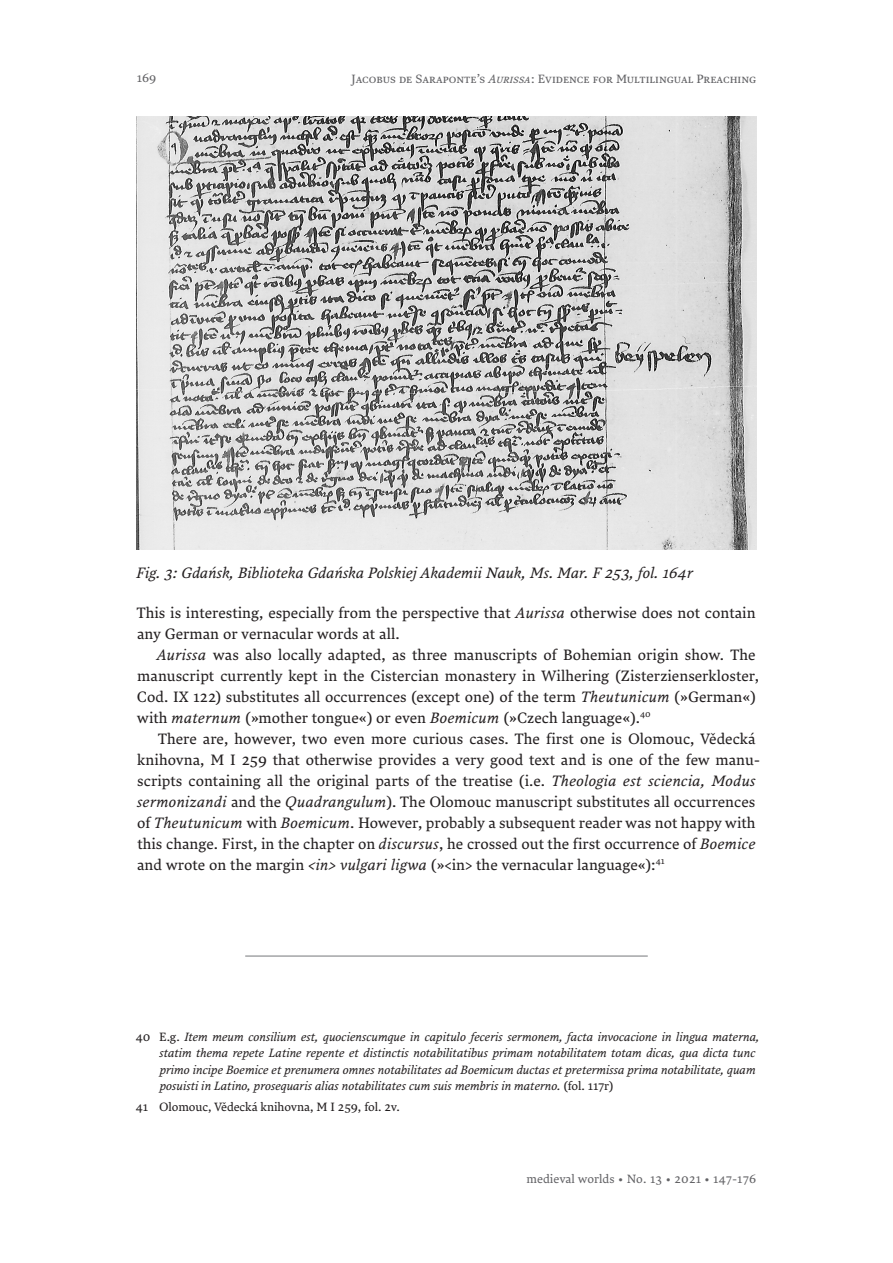
<style>
.page{position:relative;width:893px;height:1263px;background:#fff}
.page>*{position:absolute;margin:0;border:0;box-sizing:border-box;transform-origin:0 0}
.Copy{font:15px/21px "Lava Pro";color:#231f20}
.Copy_first_paragraph{font:15px/21px "Lava Pro";color:#231f20}
.t1{font:italic 15px "Lava Pro";color:#231f20}
.Footnote_copy{font:italic 12px/16.5px "Lava Pro";letter-spacing:-.01em;color:#231f20}
.Headline{font:12px "Lava Pro";color:#636366}
.Footnote_copy-2{font:12px "Lava Pro";letter-spacing:-.01em;color:#231f20}
.Footnote_copy-3{font:12px "Lava Pro";letter-spacing:.015em;color:#636366}
.s1{font-style:italic}
.s2{font-style:normal}
</style>
<div class="page">
<hr style="left:245px;top:956px;width:403px;height:1px;background:#76787b">
<img style="left:137px;top:117px;width:619px;height:432px">
<p class="Headline" style="left:137px;top:69px;width:21px">169</p>
<p class="Headline" style="left:352px;top:70px;width:406px">Jacobus de Saraponte’s <span class="s1">Aurissa</span>: Evidence for Multilingual Preaching</p>
<p class="t1" style="left:136px;top:562px;width:558px">Fig. 3: Gdańsk, Biblioteka Gdańska Polskiej Akademii Nauk, Ms. Mar. F 253, fol. 164r</p>
<p class="Copy_first_paragraph" style="left:136px;top:601px;width:621px">This is interesting, especially from the perspective that <span class="s1">Aurissa</span> otherwise does not contain any German or vernacular words at all.</p>
<p class="Copy" style="left:137px;top:643px;width:624px;text-indent:20px"><span class="s1">Aurissa</span> was also locally adapted, as three manuscripts of Bohemian origin show. The manuscript currently kept in the Cistercian monastery in Wilhering (Zisterzienserkloster, Cod. IX 122) substitutes all occurrences (except one) of the term <span class="s1">Theutunicum</span> (»German«) with <span class="s1">maternum</span> (»mother tongue«) or even <span class="s1">Boemicum</span> (»Czech language«).<sup>40</sup></p>
<p class="Copy" style="left:137px;top:727px;width:625px;text-indent:21px">There are, however, two even more curious cases. The first one is Olomouc, Vědecká knihovna, M I 259 that otherwise provides a very good text and is one of the few manu&shy;scripts containing all the original parts of the treatise (i.e. <span class="s1">Theologia est sciencia, Modus sermonizandi</span> and the <span class="s1">Quadrangulum</span>). The Olomouc manuscript substitutes all occurrences of <span class="s1">Theutunicum</span> with <span class="s1">Boemicum</span>. However, probably a subsequent reader was not happy with this change. First, in the chapter on <span class="s1">discursus</span>, he crossed out the first occurrence of <span class="s1">Boemice </span>and wrote on the margin <span class="s1">&lt;in&gt; vulgari ligwa</span> (»&lt;in&gt; the vernacular language«):<sup>41</sup></p>
<p class="Footnote_copy" style="left:159px;top:1028px;width:602px;text-indent:-23px"><span class="s2">40 E.g.</span> Item meum consilium est, quocienscumque in capitulo feceris sermonem, facta invocacione in lingua materna, statim thema repete Latine repente et distinctis notabilitatibus primam notabilitatem totam dicas, qua dicta tunc primo incipe Boemice et prenumera omnes notabilitates ad Boemicum ductas et pretermissa prima notabilitate, quam posuisti in Latino, prosequaris alias notabilitates cum suis membris in materno. <span class="s2">(fol. 117r)</span></p>
<p class="Footnote_copy-2" style="left:136px;top:1098px;width:266px">41 Olomouc, Vědecká knihovna, M I 259, fol. 2v.</p>
<p class="Footnote_copy-3" style="left:526px;top:1169px;width:231px">medieval worlds • No. 13 • 2021 • 147-176</p>
</div>
